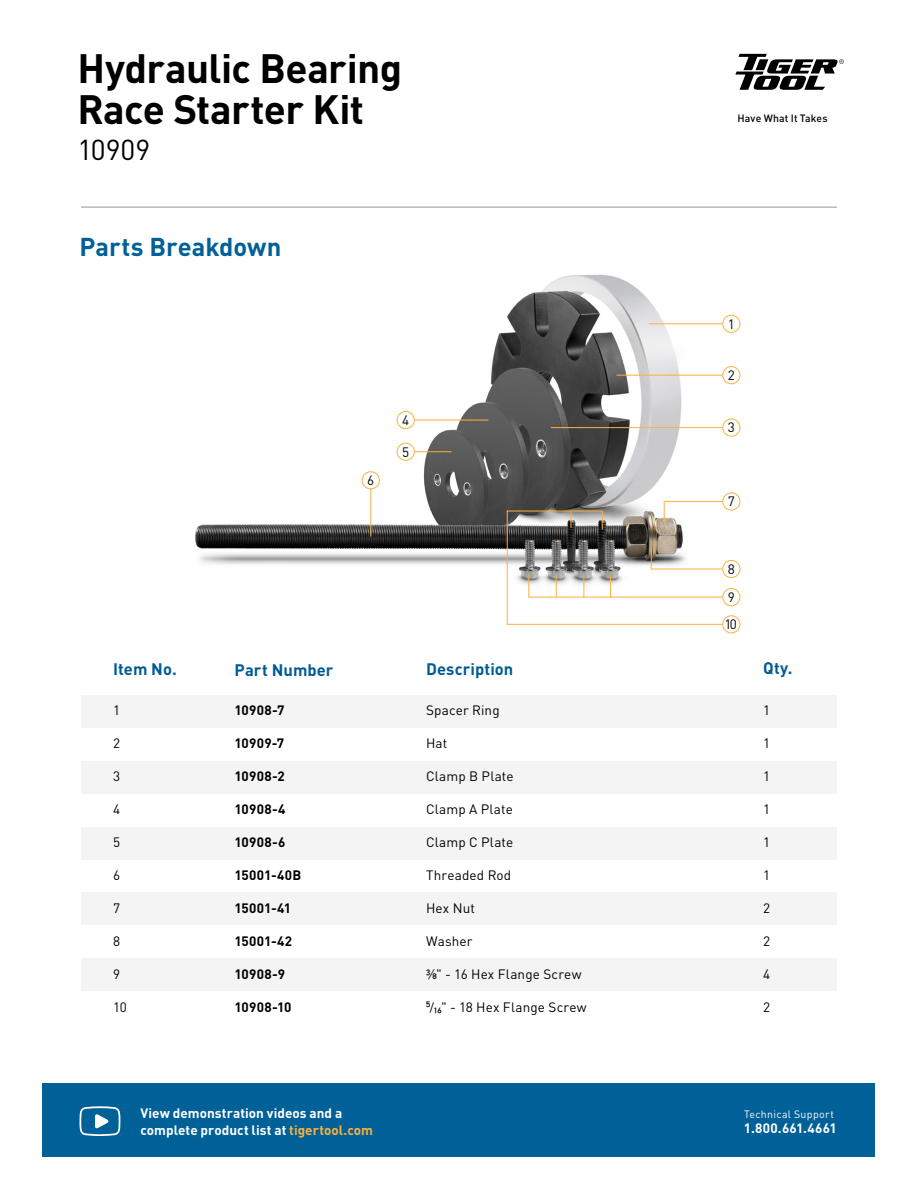
<style>
.page{position:relative;width:918px;height:1188px;background:#fff}
.page>*{position:absolute;margin:0;border:0;box-sizing:border-box;transform-origin:0 0}
.t1{font:700 40.5px/40.5px "DIN";letter-spacing:-.015em;color:#000}
.t2{font:28.5px "DIN";color:#000}
.t3{font:700 25.5px "DIN";letter-spacing:-.005em;color:#006098}
.t4{font:700 16.5px "DIN";letter-spacing:.005em;color:#005b94}
.t5{font:13.5px/27.8px "DIN";letter-spacing:.01em;color:#000}
.t6{font:700 13.5px "DIN";letter-spacing:.02em;color:#000}
.t7{font:700 13.5px/16.5px "DIN";letter-spacing:.005em;color:#fff}
.t8{font:10.65px "DIN";letter-spacing:.03em;color:#fff}
.t9{font:500 10.5px "DIN";letter-spacing:.01em;color:#000}
.s1{font-family:"PF Din Text Pro"}
.s2{color:#fbb040}
</style>
<div class="page">
<img style="left:195px;top:274px;width:544px;height:320px">
<div style="left:722px;top:315px;width:18px;height:18px;border:1px solid #fbb040;border-radius:50%"></div>
<div style="left:397px;top:411px;width:18px;height:18px;border:1px solid #fbb040;border-radius:50%"></div>
<div style="left:397px;top:443px;width:18px;height:18px;border:1px solid #fbb040;border-radius:50%"></div>
<div style="left:722px;top:366px;width:18px;height:18px;border:1px solid #fbb040;border-radius:50%"></div>
<div style="left:722px;top:419px;width:18px;height:18px;border:1px solid #fbb040;border-radius:50%"></div>
<div style="left:722px;top:492px;width:18px;height:18px;border:1px solid #fbb040;border-radius:50%"></div>
<div style="left:722px;top:560px;width:18px;height:18px;border:1px solid #fbb040;border-radius:50%"></div>
<div style="left:722px;top:588px;width:18px;height:18px;border:1px solid #fbb040;border-radius:50%"></div>
<div style="left:722px;top:615px;width:18px;height:18px;border:1px solid #fbb040;border-radius:50%"></div>
<div style="left:362px;top:471px;width:18px;height:18px;border:1px solid #fbb040;border-radius:50%"></div>
<hr style="left:81px;top:207px;width:756px;height:1px;background:#939598">
<div style="left:81px;top:761px;width:756px;height:33px;background:#f4f4f4"></div>
<div style="left:81px;top:827px;width:756px;height:32px;background:#f4f4f4"></div>
<div style="left:81px;top:892px;width:756px;height:33px;background:#f4f4f4"></div>
<div style="left:81px;top:958px;width:756px;height:33px;background:#f4f4f4"></div>
<div style="left:81px;top:696px;width:756px;height:32px;background:#f4f4f4"></div>
<div style="left:43px;top:1084px;width:832px;height:73px;background:#006098"></div>
<svg style="left:79px;top:1083px;width:42px;height:54px"></svg>
<hr style="left:649px;top:323px;width:73px;height:1px;background:#fbb040">
<hr style="left:415px;top:420px;width:73px;height:1px;background:#fbb040">
<hr style="left:415px;top:451px;width:37px;height:1px;background:#fbb040">
<hr style="left:370px;top:489px;width:1px;height:48px;background:#fbb040">
<hr style="left:617px;top:375px;width:105px;height:1px;background:#fbb040">
<hr style="left:551px;top:427px;width:171px;height:1px;background:#fbb040">
<svg style="left:735px;top:54px;width:109px;height:36px"></svg>
<svg style="left:506px;top:501px;width:217px;height:124px"></svg>
<h1 class="t1" style="left:78px;top:47px;width:326px">Hydraulic Bearing<br>Race Starter Kit</h1>
<h2 class="t2" style="left:78px;top:132px;width:74px">10909</h2>
<h3 class="t3" style="left:79px;top:230px;width:204px">Parts Breakdown</h3>
<p class="t5" style="left:367px;top:466px;width:9px">6</p>
<p class="t5" style="left:402px;top:406px;width:9px">4</p>
<p class="t5" style="left:402px;top:438px;width:9px">5</p>
<p class="t4" style="left:113px;top:659px;width:65px">Item No.</p>
<p class="t5" style="left:113px;top:696px;width:9px">1</p>
<p class="t5" style="left:113px;top:729px;width:9px">2</p>
<p class="t5" style="left:113px;top:762px;width:9px">3</p>
<p class="t5" style="left:113px;top:795px;width:9px">4</p>
<p class="t5" style="left:113px;top:828px;width:9px">5</p>
<p class="t5" style="left:113px;top:861px;width:9px">6</p>
<p class="t5" style="left:113px;top:894px;width:9px">7</p>
<p class="t5" style="left:113px;top:927px;width:9px">8</p>
<p class="t5" style="left:113px;top:960px;width:9px">9</p>
<p class="t5" style="left:113px;top:993px;width:15px">10</p>
<p class="t4" style="left:235px;top:659px;width:100px">Part Number</p>
<p class="t6" style="left:235px;top:701px;width:52px">10908-7</p>
<p class="t6" style="left:235px;top:734px;width:51px">10909-7</p>
<p class="t6" style="left:235px;top:767px;width:52px">10908-2</p>
<p class="t6" style="left:235px;top:800px;width:52px">10908-4</p>
<p class="t6" style="left:235px;top:833px;width:52px">10908-6</p>
<p class="t6" style="left:235px;top:866px;width:68px">15001-40B</p>
<p class="t6" style="left:235px;top:899px;width:58px">15001-41</p>
<p class="t6" style="left:235px;top:932px;width:59px">15001-42</p>
<p class="t6" style="left:235px;top:965px;width:52px">10908-9</p>
<p class="t6" style="left:235px;top:998px;width:59px">10908-10</p>
<p class="t4" style="left:426px;top:659px;width:89px">Description</p>
<p class="t5" style="left:426px;top:696px;width:75px">Spacer Ring</p>
<p class="t5" style="left:426px;top:729px;width:23px">Hat</p>
<p class="t5" style="left:426px;top:762px;width:89px">Clamp B Plate</p>
<p class="t5" style="left:426px;top:795px;width:88px">Clamp A Plate</p>
<p class="t5" style="left:426px;top:828px;width:89px">Clamp C Plate</p>
<p class="t5" style="left:426px;top:861px;width:87px">Threaded Rod</p>
<p class="t5" style="left:426px;top:894px;width:50px">Hex Nut</p>
<p class="t5" style="left:426px;top:927px;width:48px">Washer</p>
<p class="t5" style="left:426px;top:960px;width:157px"><span class="s1">⅜</span>" - 16 Hex Flange Screw</p>
<p class="t5" style="left:426px;top:993px;width:162px"><span class="s1">⁵/₁₆</span>" - 18 Hex Flange Screw</p>
<p class="t9" style="left:738px;top:112px;width:92px">Have What It Takes</p>
<p class="t5" style="left:728px;top:310px;width:9px">1</p>
<p class="t5" style="left:728px;top:361px;width:9px">2</p>
<p class="t5" style="left:728px;top:413px;width:9px">3</p>
<p class="t5" style="left:728px;top:487px;width:9px">7</p>
<p class="t5" style="left:725px;top:555px;width:14px">8<br>9<br>10</p>
<p class="t4" style="left:763px;top:658px;width:31px">Qty.</p>
<p class="t5" style="left:763px;top:696px;width:9px">1</p>
<p class="t5" style="left:763px;top:729px;width:9px">1</p>
<p class="t5" style="left:763px;top:762px;width:9px">1</p>
<p class="t5" style="left:763px;top:795px;width:9px">1</p>
<p class="t5" style="left:763px;top:828px;width:9px">1</p>
<p class="t5" style="left:763px;top:861px;width:9px">1</p>
<p class="t5" style="left:763px;top:894px;width:9px">2</p>
<p class="t5" style="left:763px;top:927px;width:9px">2</p>
<p class="t5" style="left:763px;top:960px;width:9px">4</p>
<p class="t5" style="left:763px;top:993px;width:9px">2</p>
<p class="t7" style="left:140px;top:1105px;width:234px">View demonstration videos and a complete product list at <span class="s2">tigertool.com</span></p>
<p class="t8" style="left:744px;top:1107px;width:91px">Technical Support</p>
<p class="t7" style="left:744px;top:1120px;width:94px">1.800.661.4661</p>
</div>
